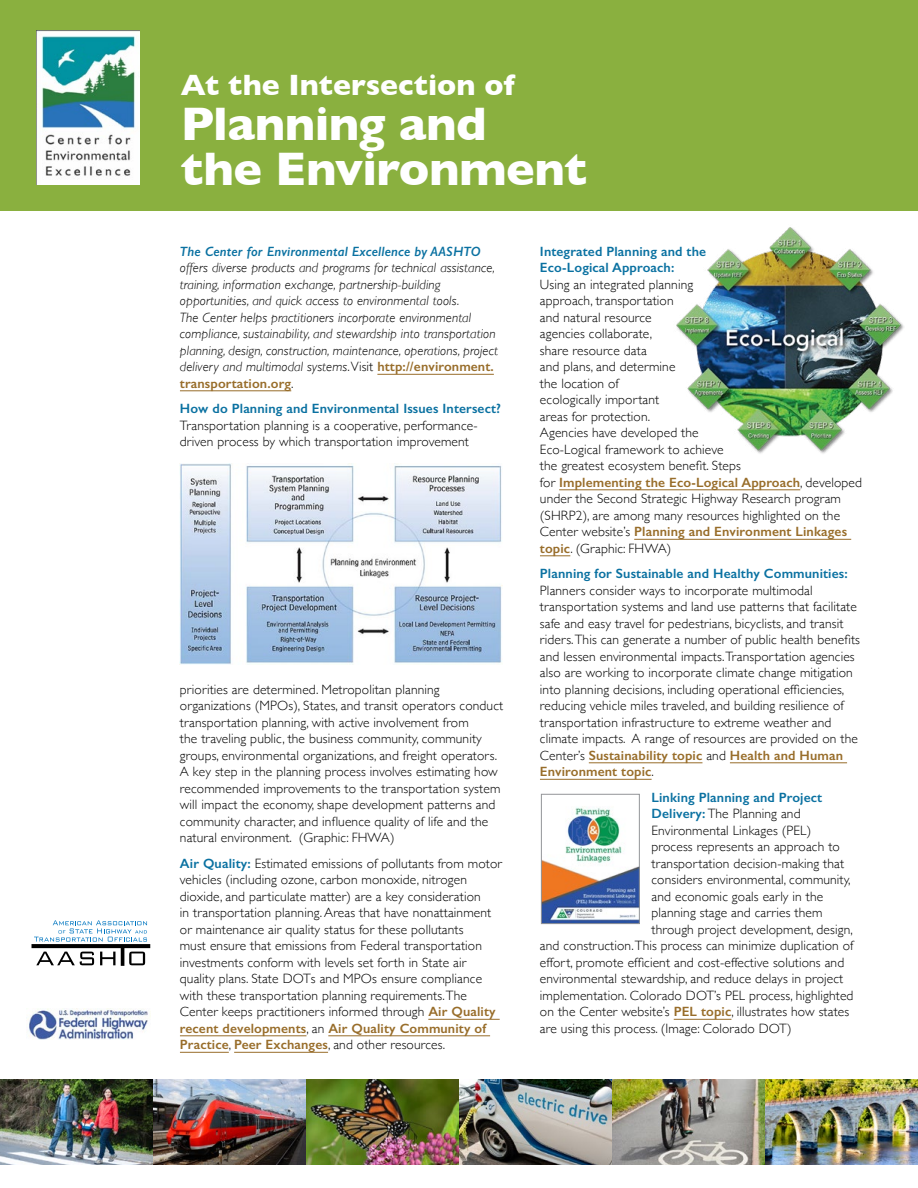
<style>
.page{position:relative;width:918px;height:1188px;background:#fff}
.page>*{position:absolute;margin:0;border:0;box-sizing:border-box;transform-origin:0 0}
.t1{font:700 48px/45px "Gill Sans";letter-spacing:-.01em;color:#fff}
.t2{font:700 30px "Gill Sans";color:#fff}
.t3{font:300 13.5px/16.5px "Gill Sans";letter-spacing:.01em;color:#000}
.t4{font:italic 300 13.5px/16.5px "Gill Sans";letter-spacing:.01em;color:#000}
.t5{font:600 13.5px "Gill Sans";letter-spacing:.01em;color:#0a71a1}
.s1{font-weight:600;color:#0a71a1}
.s2{font-style:normal}
.s3{font-weight:600;font-style:normal;color:#986d2a}
.s4{font-weight:600;color:#986d2a}
</style>
<div class="page">
<div style="left:0;top:0;width:918px;height:212px;background:#8ab03f"></div>
<img style="left:36px;top:30px;width:103px;height:155px">
<img style="left:28px;top:1009px;width:120px;height:30px">
<img style="left:153px;top:1080px;width:765px;height:84px">
<img style="left:0;top:1080px;width:153px;height:84px">
<svg style="left:32px;top:920px;width:118px;height:46px"></svg>
<hr style="left:377px;top:374px;width:117px;height:1px;background:#986d2a">
<hr style="left:180px;top:390px;width:111px;height:1px;background:#986d2a">
<hr style="left:428px;top:1019px;width:72px;height:1px;background:#986d2a">
<hr style="left:180px;top:1035px;width:126px;height:1px;background:#986d2a">
<hr style="left:328px;top:1035px;width:162px;height:1px;background:#986d2a">
<hr style="left:180px;top:1052px;width:49px;height:1px;background:#986d2a">
<hr style="left:234px;top:1052px;width:94px;height:1px;background:#986d2a">
<hr style="left:559px;top:489px;width:241px;height:1px;background:#986d2a">
<hr style="left:634px;top:539px;width:217px;height:1px;background:#986d2a">
<hr style="left:540px;top:555px;width:30px;height:1px;background:#986d2a">
<hr style="left:589px;top:762px;width:113px;height:1px;background:#986d2a">
<hr style="left:730px;top:762px;width:117px;height:1px;background:#986d2a">
<hr style="left:540px;top:779px;width:112px;height:1px;background:#986d2a">
<hr style="left:674px;top:1019px;width:57px;height:1px;background:#986d2a">
<img style="left:543px;top:807px;width:95px;height:115px">
<div style="left:541px;top:794px;width:99px;height:130px;border:1px solid #939598"></div>
<img style="left:676px;top:227px;width:228px;height:227px">
<img style="left:179px;top:463px;width:323px;height:201px">
<p class="t2" style="left:181px;top:61px;width:335px">At the Intersection of</p>
<p class="t1" style="left:181px;top:100px;width:408px">Planning and<br>the Environment</p>
<p class="t4" style="left:180px;top:243px;width:319px"><span class="s1">The Center for Environmental Excellence by AASHTO </span>offers diverse products and programs for technical assistance, training, information exchange, partnership-building opportunities, and quick access to environmental tools.<br>The Center helps practitioners incorporate environmental compliance, sustainability, and stewardship into transportation planning, design, construction, maintenance, operations, project delivery and multimodal systems<span class="s2">. Visit</span> <span class="s3">http://environment. transportation.org</span><span class="s2">.</span></p>
<p class="t3" style="left:180px;top:400px;width:323px"><span class="s1">How do Planning and Environmental Issues Intersect?<br></span>Transportation planning is a cooperative, performance&shy;driven process by which transportation improvement</p>
<p class="t3" style="left:180px;top:681px;width:325px">priorities are determined. Metropolitan planning organizations (MPOs), States, and transit operators conduct transportation planning, with active involvement from<br>the traveling public, the business community, community groups, environmental organizations, and freight operators.<br>A key step in the planning process involves estimating how recommended improvements to the transportation system will impact the economy, shape development patterns and community character, and influence quality of life and the natural environment. (Graphic: FHWA)</p>
<p class="t3" style="left:180px;top:855px;width:324px"><span class="s1">Air Quality:</span> Estimated emissions of pollutants from motor vehicles (including ozone, carbon monoxide, nitrogen dioxide, and particulate matter) are a key consideration<br>in transportation planning. Areas that have nonattainment or maintenance air quality status for these pollutants<br>must ensure that emissions from Federal transportation investments conform with levels set forth in State air quality plans. State DOTs and MPOs ensure compliance with these transportation planning requirements. The Center keeps practitioners informed through <span class="s4">Air Quality recent developments</span>, an <span class="s4">Air Quality Community of Practice</span>, <span class="s4">Peer Exchanges</span>, and other resources.</p>
<p class="t3" style="left:540px;top:243px;width:324px"><span class="s1">Integrated Planning and the<br>Eco-Logical Approach:<br></span>Using an integrated planning<br>approach, transportation<br>and natural resource<br>agencies collaborate,<br>share resource data<br>and plans, and determine<br>the location of<br>ecologically important<br>areas for protection.<br>Agencies have developed the<br>Eco-Logical framework to achieve<br>the greatest ecosystem benefit. Steps<br>for <span class="s4">Implementing the Eco-Logical Approach</span>, developed under the Second Strategic Highway Research program (SHRP2), are among many resources highlighted on the<br>Center website’s <span class="s4">Planning and Environment Linkages topic</span>. (Graphic: FHWA)</p>
<p class="t3" style="left:540px;top:565px;width:322px"><span class="s1">Planning for Sustainable and Healthy Communities:<br></span>Planners consider ways to incorporate multimodal transportation systems and land use patterns that facilitate safe and easy travel for pedestrians, bicyclists, and transit riders. This can generate a number of public health benefits and lessen environmental impacts. Transportation agencies also are working to incorporate climate change mitigation into planning decisions, including operational efficiencies, reducing vehicle miles traveled, and building resilience of transportation infrastructure to extreme weather and climate impacts. A range of resources are provided on the Center’s <span class="s4">Sustainability topic</span> and <span class="s4">Health and Human Environment topic</span>.</p>
<p class="t5" style="left:652px;top:789px;width:172px">Linking Planning and Project</p>
<p class="t3" style="left:652px;top:805px;width:151px"><span class="s1">Delivery:</span> The Planning and</p>
<p class="t3" style="left:652px;top:822px;width:161px">Environmental Linkages (PEL)</p>
<p class="t3" style="left:652px;top:838px;width:190px">process represents an approach to</p>
<p class="t3" style="left:652px;top:855px;width:194px">transportation decision-making that</p>
<p class="t3" style="left:652px;top:871px;width:201px">considers environmental, community,</p>
<p class="t3" style="left:652px;top:888px;width:173px">and economic goals early in the</p>
<p class="t3" style="left:652px;top:904px;width:172px">planning stage and carries them</p>
<p class="t3" style="left:652px;top:921px;width:203px">through project development, design,</p>
<p class="t3" style="left:540px;top:937px;width:315px">and construction. This process can minimize duplication of</p>
<p class="t3" style="left:540px;top:954px;width:306px">effort, promote efficient and cost-effective solutions and</p>
<p class="t3" style="left:540px;top:970px;width:305px">environmental stewardship, and reduce delays in project</p>
<p class="t3" style="left:540px;top:987px;width:315px">implementation. Colorado DOT’s PEL process, highlighted</p>
<p class="t3" style="left:540px;top:1003px;width:311px">on the Center website’s <span class="s4">PEL topic</span>, illustrates how states</p>
<p class="t3" style="left:540px;top:1020px;width:253px">are using this process. (Image: Colorado DOT)</p>
</div>
